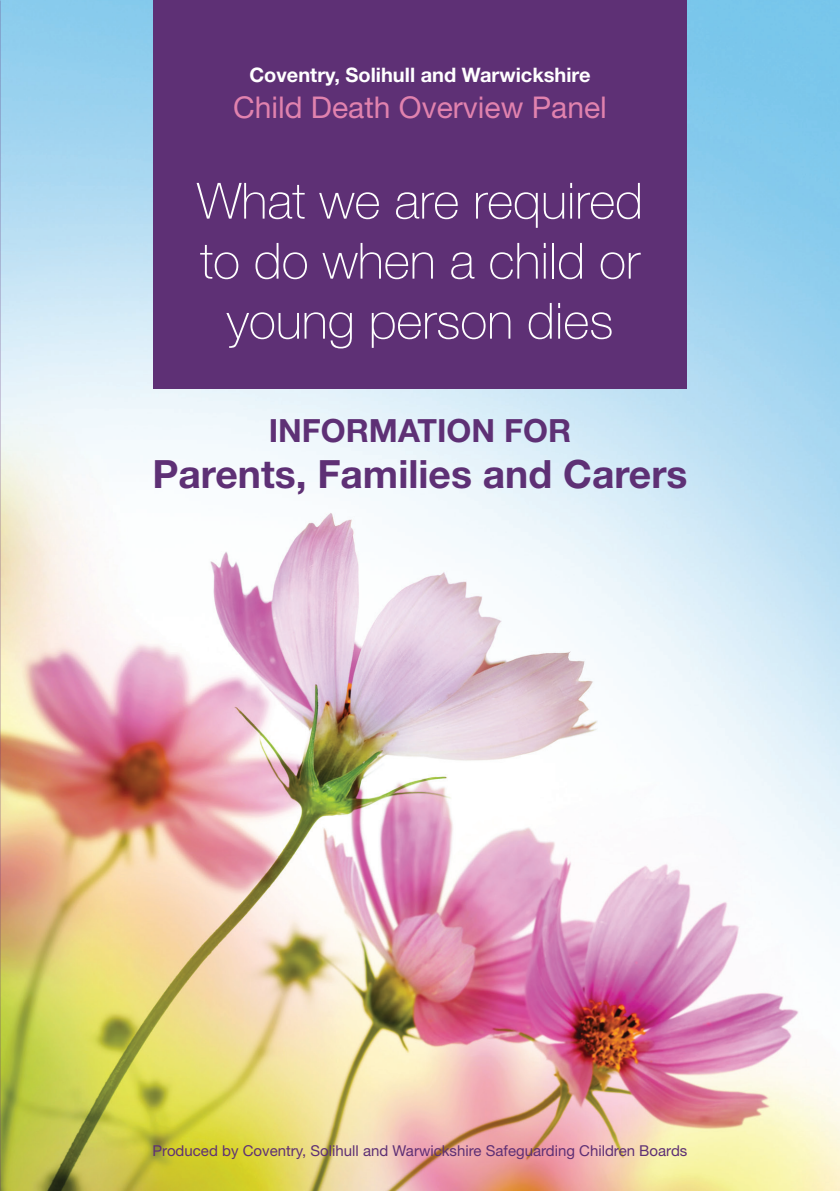
<style>
.page{position:relative;width:840px;height:1191px;background:#fff}
.page>*{position:absolute;margin:0;border:0;box-sizing:border-box;transform-origin:0 0}
.t1{font:100 50px/60px "Helvetica Neue LT Std";color:#fff;text-align:center}
.t2{font:700 39px "Helvetica Neue LT Std";color:#5e3075}
.t3{font:700 32px "Helvetica Neue LT Std";color:#5e3075}
.t4{font:30px "Helvetica Neue LT Std";color:#e182ae}
.t5{font:700 20px "Helvetica Neue LT Std";color:#fff}
.t6{font:15px "Helvetica Neue LT Std";color:#5e3075}
</style>
<div class="page">
<img style="left:0;top:0;width:839px;height:1191px">
<div style="left:153px;top:0;width:533px;height:388px;background:#5e3075"></div>
<h3 class="t5" style="left:249px;top:63px;width:342px">Coventry, Solihull and Warwickshire</h3>
<h3 class="t4" style="left:233px;top:90px;width:375px">Child Death Overview Panel</h3>
<h1 class="t1" style="left:197px;top:171px;width:447px">What we are required to do when a child or young person dies</h1>
<h3 class="t3" style="left:268px;top:411px;width:32px">Information</h3>
<h3 class="t3" style="left:504px;top:411px;width:23px">for</h3>
<h2 class="t2" style="left:152px;top:450px;width:536px">Parents, Families and Carers</h2>
<p class="t6" style="left:152px;top:1142px;width:536px">Produced by Coventry, Solihull and Warwickshire Safeguarding Children Boards</p>
</div>
